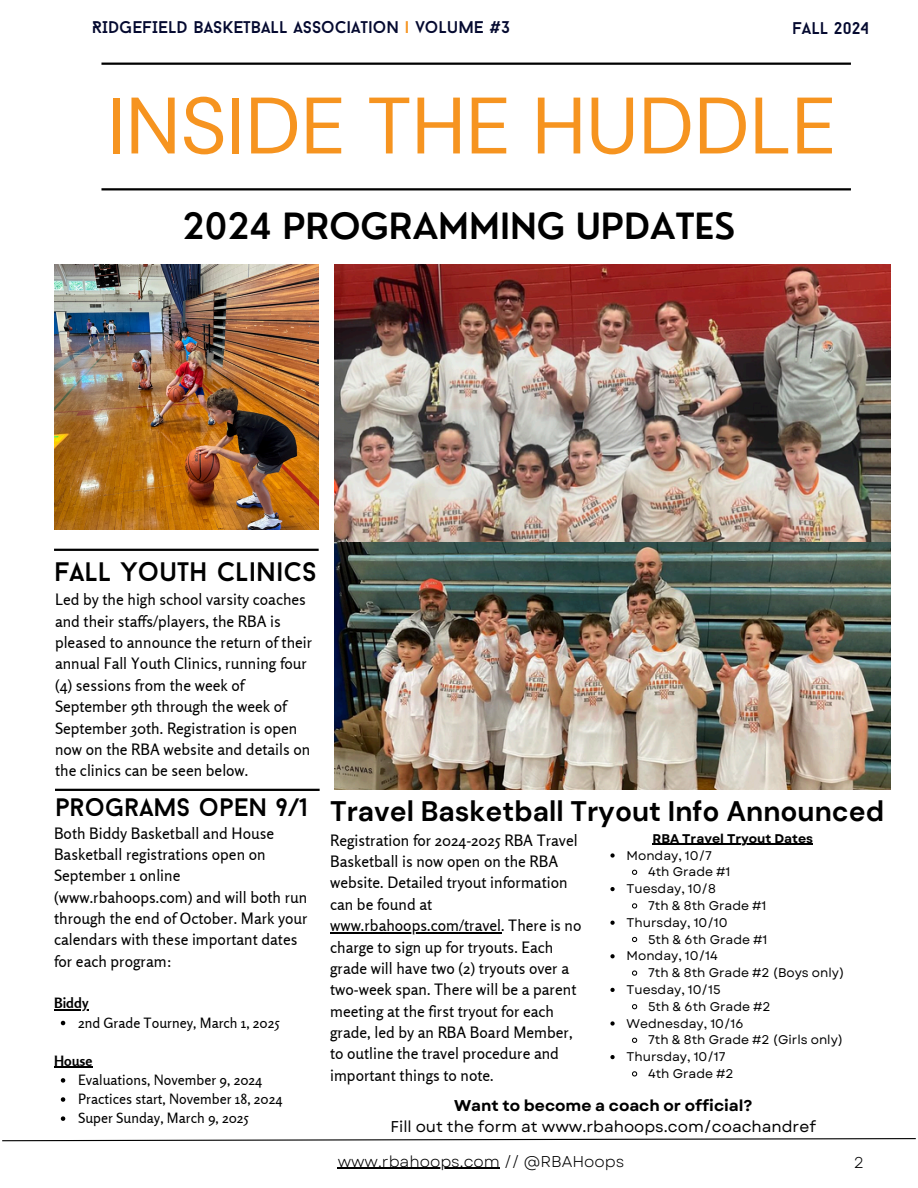
<style>
.page{position:relative;width:918px;height:1188px;background:#fff}
.page>*{position:absolute;margin:0;border:0;box-sizing:border-box;transform-origin:0 0}
.t1{font:79.8px "DM Sans";color:#f69420}
.t2{font:600 35.25px "Nourd";color:#000}
.t3{font:700 28.2px "DM Sans";color:#000}
.t4{font:26.7px "Baron Neue";color:#000}
.t5{font:25.2px "Baron Neue";color:#000}
.t6{font:16.95px "Baron Neue";color:#050a30}
.t7{font:15.6px/21.3px "Rosario";color:#000}
.t8{font:15.6px "Garet";color:#000}
.t9{font:700 15.6px "Garet";color:#000}
.t10{font:15.6px "Garet";color:#000}
.t11{font:14.1px "Rosario";color:#000}
.t12{font:700 14.1px "Rosario";color:#000}
.t13{font:12.6px "Garet";color:#000}
.t14{font:700 12.6px "Garet";color:#000}
.s1{color:#f69420}
</style>
<div class="page">
<svg style="left:2px;top:1138px;width:914px;height:4px"></svg>
<hr style="left:54px;top:549px;width:265px;height:2px;background:#000">
<img style="left:54px;top:265px;width:265px;height:264px">
<hr style="left:55px;top:789px;width:265px;height:2px;background:#000">
<img style="left:335px;top:541px;width:556px;height:249px">
<img style="left:335px;top:265px;width:556px;height:276px">
<hr style="left:338px;top:1168px;width:162px;height:1px;background:#000">
<hr style="left:330px;top:932px;width:171px;height:1px;background:#000">
<hr style="left:653px;top:844px;width:160px;height:1px;background:#000">
<svg style="left:610px;top:853px;width:5px;height:5px"></svg>
<svg style="left:632px;top:869px;width:6px;height:6px"></svg>
<svg style="left:610px;top:887px;width:5px;height:4px"></svg>
<svg style="left:632px;top:903px;width:6px;height:6px"></svg>
<svg style="left:610px;top:921px;width:5px;height:4px"></svg>
<svg style="left:632px;top:936px;width:6px;height:7px"></svg>
<svg style="left:610px;top:954px;width:5px;height:4px"></svg>
<svg style="left:632px;top:970px;width:6px;height:6px"></svg>
<svg style="left:610px;top:988px;width:5px;height:4px"></svg>
<svg style="left:632px;top:1004px;width:6px;height:6px"></svg>
<svg style="left:610px;top:1021px;width:5px;height:5px"></svg>
<svg style="left:632px;top:1037px;width:6px;height:6px"></svg>
<svg style="left:610px;top:1055px;width:5px;height:4px"></svg>
<svg style="left:632px;top:1071px;width:6px;height:6px"></svg>
<hr style="left:54px;top:1010px;width:35px;height:1px;background:#000">
<svg style="left:61px;top:1021px;width:4px;height:4px"></svg>
<hr style="left:54px;top:1067px;width:39px;height:1px;background:#000">
<svg style="left:61px;top:1078px;width:4px;height:5px"></svg>
<svg style="left:61px;top:1097px;width:4px;height:5px"></svg>
<svg style="left:61px;top:1116px;width:4px;height:5px"></svg>
<hr style="left:101px;top:63px;width:750px;height:2px;background:#000">
<hr style="left:101px;top:188px;width:750px;height:2px;background:#000">
<p class="t6" style="left:92px;top:21px;width:419px">RIDGEFIELD BASKETBALL ASSOCIATION <span class="s1">|</span> VOLUME #3</p>
<p class="t6" style="left:792px;top:21px;width:78px">FALL 2024</p>
<p class="t1" style="left:107px;top:74px;width:731px">INSIDE THE HUDDLE</p>
<p class="t2" style="left:183px;top:204px;width:554px">2024 PROGRAMMING UPDATES</p>
<p class="t4" style="left:54px;top:561px;width:264px">FALL YOUTH CLINICS</p>
<h6 class="t7" style="left:55px;top:589px;width:259px">Led by the high school varsity coaches and their staffs/players, the RBA is pleased to announce the return of their annual Fall Youth Clinics, running four (4) sessions from the week of September 9th through the week of September 30th. Registration is open now on the RBA website and details on the clinics can be seen below.</h6>
<p class="t5" style="left:55px;top:797px;width:254px">PROGRAMS OPEN 9/1</p>
<p class="t7" style="left:54px;top:822px;width:255px">Both Biddy Basketball and House<br>Basketball registrations open on<br>September 1 online (www.rbahoops.com) and will both run through the end of October. Mark your calendars with these important dates for each program:</p>
<p class="t12" style="left:54px;top:995px;width:36px">Biddy</p>
<p class="t11" style="left:78px;top:1014px;width:203px">2nd Grade Tourney, March 1, 2025</p>
<p class="t12" style="left:54px;top:1052px;width:40px">House</p>
<p class="t11" style="left:78px;top:1071px;width:186px">Evaluations, November 9, 2024</p>
<p class="t11" style="left:78px;top:1090px;width:206px">Practices start, November 18, 2024</p>
<p class="t11" style="left:78px;top:1109px;width:172px">Super Sunday, March 9, 2025</p>
<p class="t3" style="left:330px;top:793px;width:556px">Travel Basketball Tryout Info Announced</p>
<h5 class="t7" style="left:330px;top:829px;width:249px">Registration for 2024-2025 RBA Travel<br>Basketball is now open on the RBA website. Detailed tryout information can be found at</h5>
<h3 class="t7" style="left:330px;top:915px;width:253px">www.rbahoops.com/travel. There is no charge to sign up for tryouts. Each grade will have two (2) tryouts over a two-week span. There will be a parent meeting at the first tryout for each grade, led by an RBA Board Member, to outline the travel procedure and important things to note.</h3>
<p class="t14" style="left:653px;top:829px;width:162px">RBA Travel Tryout Dates</p>
<p class="t13" style="left:627px;top:846px;width:87px">Monday, 10/7</p>
<p class="t13" style="left:648px;top:863px;width:84px">4th Grade #1</p>
<p class="t13" style="left:627px;top:880px;width:91px">Tuesday, 10/8</p>
<p class="t13" style="left:648px;top:897px;width:120px">7th &amp; 8th Grade #1</p>
<p class="t13" style="left:627px;top:913px;width:103px">Thursday, 10/10</p>
<p class="t13" style="left:648px;top:930px;width:121px">5th &amp; 6th Grade #1</p>
<p class="t13" style="left:627px;top:947px;width:93px">Monday, 10/14</p>
<p class="t13" style="left:648px;top:964px;width:198px">7th &amp; 8th Grade #2 (Boys only)</p>
<p class="t13" style="left:627px;top:981px;width:96px">Tuesday, 10/15</p>
<p class="t13" style="left:648px;top:997px;width:124px">5th &amp; 6th Grade #2</p>
<p class="t13" style="left:627px;top:1014px;width:118px">Wednesday, 10/16</p>
<p class="t13" style="left:648px;top:1031px;width:197px">7th &amp; 8th Grade #2 (Girls only)</p>
<p class="t13" style="left:627px;top:1048px;width:101px">Thursday, 10/17</p>
<p class="t13" style="left:648px;top:1065px;width:87px">4th Grade #2</p>
<p class="t9" style="left:454px;top:1094px;width:300px">Want to become a coach or official?</p>
<p class="t8" style="left:390px;top:1116px;width:427px">Fill out the form at www.rbahoops.com/coachandref</p>
<h4 class="t10" style="left:338px;top:1150px;width:288px">www.rbahoops.com // @RBAHoops</h4>
<p class="t10" style="left:854px;top:1151px;width:12px">2</p>
</div>
